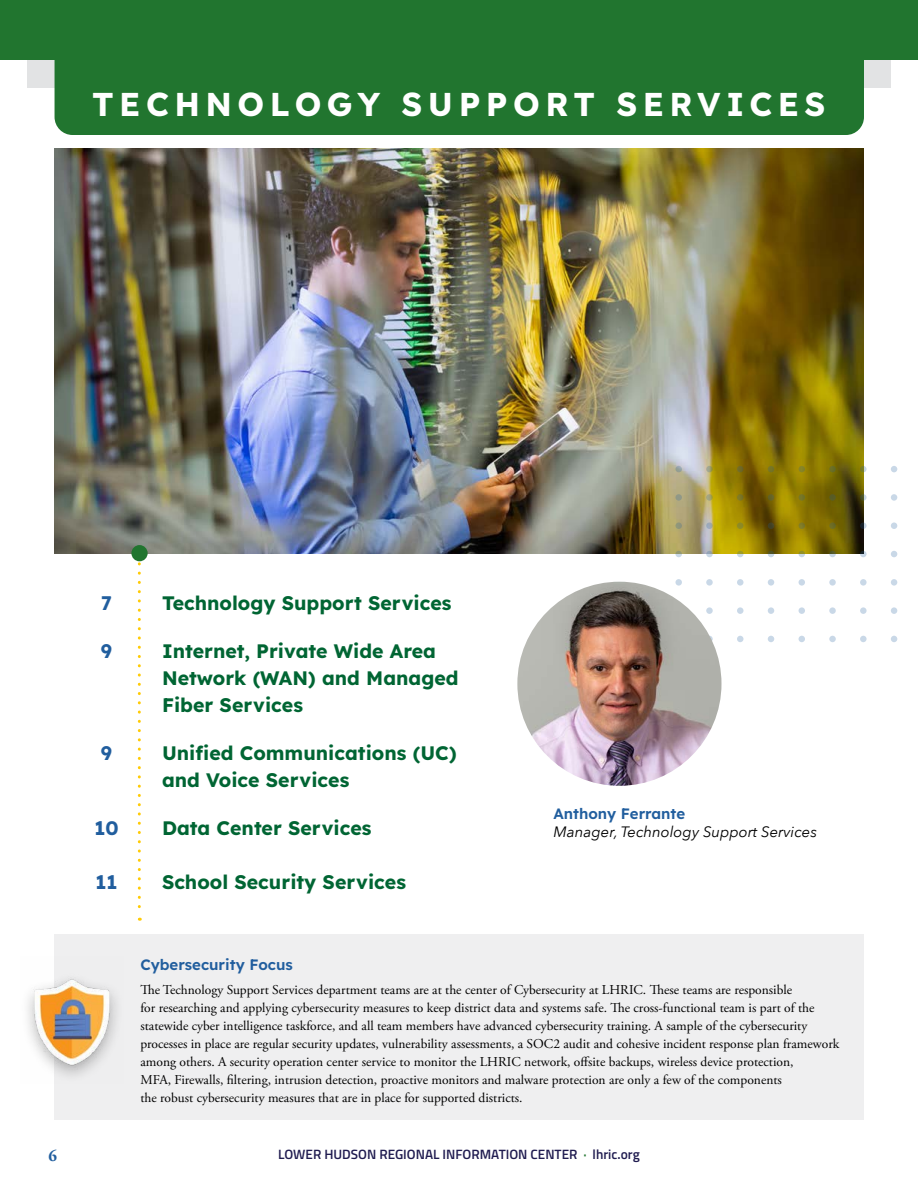
<style>
.page{position:relative;width:918px;height:1188px;background:#fff}
.page>*{position:absolute;margin:0;border:0;box-sizing:border-box;transform-origin:0 0}
.t1{font:33px "Lexend";letter-spacing:.165em;color:#fff}
.t2{font:19.5px/27px "Lexend";color:#006533}
.t3{font:19.5px "Lexend";color:#215e9e}
.t4{font:700 16.5px "Adobe Garamond Pro";color:#215e9e}
.t5{font:15px "Lexend";color:#215e9e}
.t6{font:italic 15px "Avenir Next";color:#000}
.t7{font:13.5px/18px "Adobe Garamond Pro";color:#000}
.t8{font:600 13.5px "Titillium";color:#201c50}
.s1{color:#21752f}
</style>
<div class="page">
<div style="left:27px;top:40px;width:864px;height:48px;background:#e2e3e4"></div>
<div style="left:0;top:0;width:918px;height:60px;background:#21752f"></div>
<div style="left:55px;top:60px;width:809px;height:75px;background:#21752f"></div>
<img style="left:54px;top:148px;width:810px;height:406px">
<svg style="left:138px;top:564px;width:3px;height:357px"></svg>
<div style="left:131px;top:545px;width:17px;height:16px;background:#21752f;border-radius:50%"></div>
<svg style="left:675px;top:466px;width:7px;height:6px"></svg>
<svg style="left:706px;top:466px;width:7px;height:6px"></svg>
<div style="left:737px;top:466px;width:7px;height:6px;background:#6f6825;border-radius:50%"></div>
<svg style="left:768px;top:466px;width:6px;height:6px"></svg>
<svg style="left:799px;top:466px;width:6px;height:6px"></svg>
<div style="left:829px;top:466px;width:7px;height:6px;background:#6a6e25;border-radius:50%"></div>
<svg style="left:860px;top:466px;width:7px;height:6px"></svg>
<svg style="left:891px;top:466px;width:6px;height:6px"></svg>
<div style="left:675px;top:494px;width:7px;height:7px;background:#909887;border-radius:50%"></div>
<svg style="left:706px;top:494px;width:7px;height:7px"></svg>
<div style="left:737px;top:494px;width:7px;height:7px;background:#7c7625;border-radius:50%"></div>
<div style="left:768px;top:494px;width:6px;height:7px;background:#646426;border-radius:50%"></div>
<div style="left:799px;top:494px;width:6px;height:7px;background:#757525;border-radius:50%"></div>
<div style="left:829px;top:494px;width:7px;height:7px;background:#585c25;border-radius:50%"></div>
<svg style="left:860px;top:494px;width:7px;height:7px"></svg>
<div style="left:891px;top:494px;width:6px;height:7px;background:#c9d8e7;border-radius:50%"></div>
<div style="left:675px;top:522px;width:7px;height:7px;background:#90967a;border-radius:50%"></div>
<svg style="left:706px;top:522px;width:7px;height:7px"></svg>
<div style="left:737px;top:522px;width:7px;height:7px;background:#8d8a25;border-radius:50%"></div>
<div style="left:768px;top:522px;width:6px;height:7px;background:#414125;border-radius:50%"></div>
<div style="left:799px;top:522px;width:6px;height:7px;background:#7e7a27;border-radius:50%"></div>
<div style="left:829px;top:522px;width:7px;height:7px;background:#6c6b25;border-radius:50%"></div>
<svg style="left:860px;top:522px;width:7px;height:7px"></svg>
<div style="left:891px;top:522px;width:6px;height:7px;background:#c9d8e7;border-radius:50%"></div>
<svg style="left:675px;top:551px;width:7px;height:6px"></svg>
<svg style="left:706px;top:551px;width:7px;height:6px"></svg>
<svg style="left:737px;top:551px;width:7px;height:6px"></svg>
<svg style="left:768px;top:551px;width:6px;height:6px"></svg>
<svg style="left:799px;top:551px;width:6px;height:6px"></svg>
<svg style="left:829px;top:551px;width:7px;height:6px"></svg>
<svg style="left:860px;top:551px;width:7px;height:6px"></svg>
<svg style="left:891px;top:551px;width:6px;height:6px"></svg>
<div style="left:675px;top:579px;width:7px;height:7px;background:#c9d8e7;border-radius:50%"></div>
<div style="left:706px;top:579px;width:7px;height:7px;background:#c9d8e7;border-radius:50%"></div>
<div style="left:737px;top:579px;width:7px;height:7px;background:#c9d8e7;border-radius:50%"></div>
<div style="left:768px;top:579px;width:6px;height:7px;background:#c9d8e7;border-radius:50%"></div>
<div style="left:799px;top:579px;width:6px;height:7px;background:#c9d8e7;border-radius:50%"></div>
<div style="left:829px;top:579px;width:7px;height:7px;background:#c9d8e7;border-radius:50%"></div>
<div style="left:860px;top:579px;width:7px;height:7px;background:#c9d8e7;border-radius:50%"></div>
<div style="left:891px;top:579px;width:6px;height:7px;background:#c9d8e7;border-radius:50%"></div>
<div style="left:706px;top:607px;width:7px;height:7px;background:#c9d8e7;border-radius:50%"></div>
<div style="left:737px;top:607px;width:7px;height:7px;background:#c9d8e7;border-radius:50%"></div>
<div style="left:768px;top:607px;width:6px;height:7px;background:#c9d8e7;border-radius:50%"></div>
<div style="left:799px;top:607px;width:6px;height:7px;background:#c9d8e7;border-radius:50%"></div>
<div style="left:829px;top:607px;width:7px;height:7px;background:#c9d8e7;border-radius:50%"></div>
<div style="left:860px;top:607px;width:7px;height:7px;background:#c9d8e7;border-radius:50%"></div>
<div style="left:891px;top:607px;width:6px;height:7px;background:#c9d8e7;border-radius:50%"></div>
<div style="left:706px;top:636px;width:7px;height:6px;background:#c8d7e6;border-radius:50%"></div>
<div style="left:737px;top:636px;width:7px;height:6px;background:#c9d8e7;border-radius:50%"></div>
<svg style="left:768px;top:636px;width:6px;height:6px"></svg>
<svg style="left:799px;top:636px;width:6px;height:6px"></svg>
<div style="left:829px;top:636px;width:7px;height:6px;background:#c9d8e7;border-radius:50%"></div>
<div style="left:860px;top:636px;width:7px;height:6px;background:#c9d8e7;border-radius:50%"></div>
<svg style="left:891px;top:636px;width:6px;height:6px"></svg>
<img style="left:517px;top:582px;width:205px;height:204px;border-radius:102px">
<div style="left:54px;top:934px;width:810px;height:186px;background:#efeff0"></div>
<div style="left:20px;top:971px;width:104px;height:114px;background:#000;opacity:.3"></div>
<img style="left:21px;top:971px;width:102px;height:112px">
<h1 class="t1" style="left:92px;top:81px;width:735px">TECHNOLOGY SUPPORT SERVICES</h1>
<h2 class="t3" style="left:101px;top:589px;width:12px">7</h2>
<h2 class="t2" style="left:162px;top:589px;width:291px">Technology Support Services</h2>
<h2 class="t3" style="left:101px;top:637px;width:13px">9</h2>
<h2 class="t2" style="left:162px;top:637px;width:298px">Internet, Private Wide Area<br>Network (WAN) and Managed<br>Fiber Services</h2>
<h2 class="t3" style="left:101px;top:739px;width:13px">9</h2>
<h2 class="t2" style="left:162px;top:739px;width:296px">Unified Communications (UC) and Voice Services</h2>
<h2 class="t3" style="left:94px;top:814px;width:26px">10</h2>
<h2 class="t2" style="left:162px;top:814px;width:211px">Data Center Services</h2>
<h2 class="t3" style="left:96px;top:868px;width:23px">11</h2>
<h2 class="t2" style="left:162px;top:868px;width:246px">School Security Services</h2>
<p class="t5" style="left:554px;top:803px;width:133px">Anthony Ferrante</p>
<p class="t6" style="left:554px;top:819px;width:265px">Manager, Technology Support Services</p>
<p class="t5" style="left:140px;top:953px;width:154px">Cybersecurity Focus</p>
<p class="t7" style="left:140px;top:982px;width:700px">The Technology Support Services department teams are at the center of Cybersecurity at LHRIC. These teams are responsible<br>for researching and applying cybersecurity measures to keep district data and systems safe. The cross-functional team is part of the statewide cyber intelligence taskforce, and all team members have advanced cybersecurity training. A sample of the cybersecurity processes in place are regular security updates, vulnerability assessments, a SOC2 audit and cohesive incident response plan framework among others. A security operation center service to monitor the LHRIC network, offsite backups, wireless device protection,<br>MFA, Firewalls, filtering, intrusion detection, proactive monitors and malware protection are only a few of the components<br>the robust cybersecurity measures that are in place for supported districts.</p>
<p class="t4" style="left:49px;top:1146px;width:10px">6</p>
<p class="t8" style="left:278px;top:1144px;width:363px">LOWER HUDSON REGIONAL INFORMATION CENTER <span class="s1">·</span> lhric.org</p>
</div>
